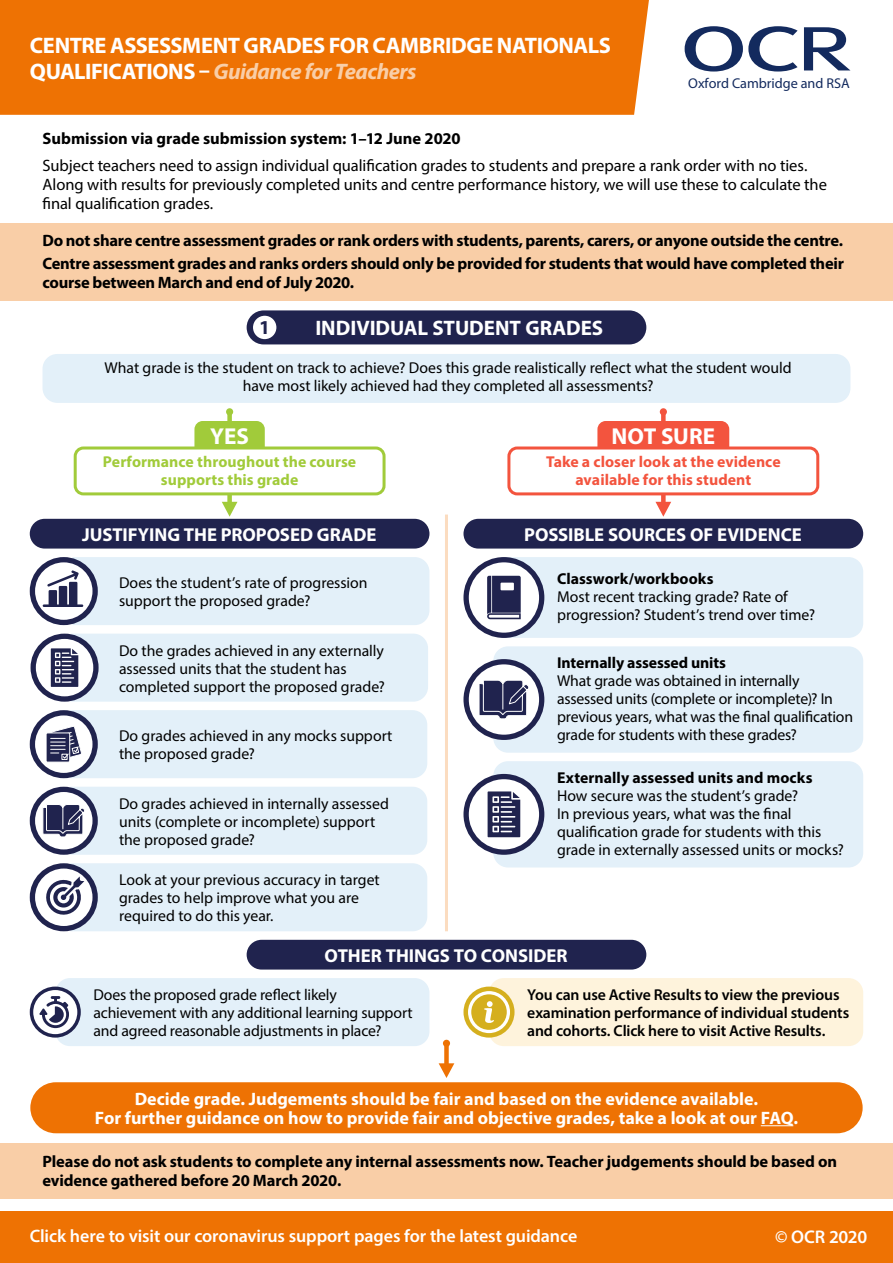
<style>
.page{position:relative;width:893px;height:1263px;background:#fff}
.page>*{position:absolute;margin:0;border:0;box-sizing:border-box;transform-origin:0 0}
.t1{font:700 23.1px "Myriad Pro";letter-spacing:-.005em;color:#fff}
.t2{font:700 22.5px/25.5px "Myriad Pro";letter-spacing:-.015em;color:#fff}
.t3{font:700 21px "Myriad Pro";color:#fff}
.t4{font:700 19.8px "Myriad Pro";color:#20234e}
.t5{font:700 18.75px "Myriad Pro";color:#fff}
.t6{font:600 18.3px "Myriad Pro";letter-spacing:-.01em;color:#fff}
.t7{font:700 18px/18.8px "Myriad Pro";color:#fff;text-align:center}
.t8{font:600 18px "Myriad Pro";letter-spacing:-.005em;color:#fff}
.t9{font:700 16.5px/18.8px "Myriad Pro";letter-spacing:-.015em;color:#000}
.t10{font:16.5px/18.8px "Myriad Pro";letter-spacing:-.005em;color:#000}
.t11{font:15.75px/18px "Myriad Pro";letter-spacing:-.005em;color:#000}
.t12{font:600 15.75px/18px "Myriad Pro";letter-spacing:-.01em;color:#000}
.t13{font:700 15.75px "Myriad Pro";color:#000}
.t14{font:700 15.75px "Myriad Pro";letter-spacing:.005em;color:#f3543e}
.t15{font:700 15.75px/18px "Myriad Pro";letter-spacing:.005em;color:#a1cb3a;text-align:center}
.t16{font:14.25px "Myriad Pro";color:#132a5e}
.s1{font-style:italic;color:#f9cea7}
</style>
<div class="page">
<div style="left:493px;top:761px;width:370px;height:106px;background:#e3f0f9;border-radius:15px"></div>
<div style="left:493px;top:646px;width:370px;height:107px;background:#e3f0f9;border-radius:15px"></div>
<div style="left:43px;top:354px;width:807px;height:49px;background:#e3f0f9;border-radius:15px"></div>
<hr style="left:445px;top:514px;width:3px;height:417px;background:#fbdcc0">
<div style="left:227px;top:412px;width:5px;height:99px;background:#a1cb3a"></div>
<svg style="left:222px;top:502px;width:15px;height:15px"></svg>
<div style="left:194px;top:421px;width:71px;height:25px;background:#a1cb3a"></div>
<div style="left:226px;top:408px;width:7px;height:7px;background:#a1cb3a;border-radius:50%"></div>
<div style="left:75px;top:448px;width:309px;height:46px;background:#fff;border-radius:8px"></div>
<div style="left:74px;top:446px;width:312px;height:49px;border:3px solid #a1cb3a;border-radius:8px"></div>
<svg style="left:32px;top:560px;width:63px;height:62px"></svg>
<div style="left:30px;top:557px;width:68px;height:68px;border:5px solid #20234e;border-radius:50%"></div>
<svg style="left:43px;top:557px;width:386px;height:68px"></svg>
<svg style="left:33px;top:636px;width:63px;height:63px"></svg>
<div style="left:31px;top:634px;width:68px;height:68px;border:5px solid #20234e;border-radius:50%"></div>
<svg style="left:51px;top:634px;width:377px;height:68px"></svg>
<svg style="left:32px;top:866px;width:63px;height:63px"></svg>
<div style="left:30px;top:863px;width:68px;height:68px;border:5px solid #20234e;border-radius:50%"></div>
<svg style="left:44px;top:863px;width:383px;height:68px"></svg>
<svg style="left:466px;top:560px;width:76px;height:75px"></svg>
<div style="left:463px;top:557px;width:81px;height:81px;border:5px solid #20234e;border-radius:50%"></div>
<svg style="left:487px;top:557px;width:376px;height:81px"></svg>
<svg style="left:466px;top:776px;width:76px;height:76px;fill:#fff"></svg>
<div style="left:463px;top:774px;width:81px;height:81px;border:5px solid #20234e;border-radius:50%"></div>
<svg style="left:488px;top:791px;width:32px;height:46px"></svg>
<div style="left:55px;top:978px;width:374px;height:68px;background:#e3f0f9;border-radius:15px"></div>
<div style="left:444px;top:1044px;width:5px;height:25px;background:#ee7203"></div>
<svg style="left:439px;top:1063px;width:15px;height:15px"></svg>
<div style="left:443px;top:1040px;width:7px;height:7px;background:#ee7203;border-radius:50%"></div>
<div style="left:30px;top:1082px;width:833px;height:51px;background:#ee7203;border-radius:26px"></div>
<hr style="left:761px;top:1125px;width:32px;height:1px;background:#fff">
<div style="left:0;top:1212px;width:893px;height:51px;background:#ee7203"></div>
<div style="left:0;top:223px;width:893px;height:78px;background:#f9cea7"></div>
<div style="left:0;top:1143px;width:893px;height:56px;background:#f9cea7"></div>
<div style="left:489px;top:978px;width:374px;height:68px;background:#fef3dc;border-radius:15px"></div>
<svg style="left:466px;top:989px;width:46px;height:46px"></svg>
<div style="left:463px;top:986px;width:51px;height:51px;border:4px solid #d5af1e;border-radius:50%"></div>
<div style="left:471px;top:994px;width:36px;height:36px;background:#d5af1e;border-radius:50%"></div>
<svg style="left:484px;top:1001px;width:10px;height:22px"></svg>
<div style="left:661px;top:412px;width:5px;height:99px;background:#f3543e"></div>
<svg style="left:655px;top:502px;width:16px;height:15px"></svg>
<div style="left:597px;top:421px;width:132px;height:25px;background:#f3543e"></div>
<div style="left:660px;top:408px;width:7px;height:7px;background:#f3543e;border-radius:50%"></div>
<div style="left:509px;top:448px;width:309px;height:46px;background:#fff;border-radius:8px"></div>
<div style="left:507px;top:446px;width:312px;height:49px;border:3px solid #f3543e;border-radius:8px"></div>
<svg style="left:804px;top:27px;width:46px;height:43px"></svg>
<svg style="left:685px;top:26px;width:113px;height:46px"></svg>
<svg style="left:32px;top:789px;width:63px;height:63px"></svg>
<div style="left:30px;top:787px;width:68px;height:68px;border:5px solid #20234e;border-radius:50%"></div>
<svg style="left:42px;top:787px;width:385px;height:68px"></svg>
<svg style="left:32px;top:713px;width:63px;height:62px"></svg>
<div style="left:30px;top:710px;width:68px;height:68px;border:5px solid #20234e;border-radius:50%"></div>
<svg style="left:45px;top:710px;width:382px;height:68px"></svg>
<svg style="left:466px;top:662px;width:76px;height:75px;fill:#fff"></svg>
<div style="left:463px;top:659px;width:81px;height:81px;border:5px solid #20234e;border-radius:50%"></div>
<svg style="left:478px;top:680px;width:52px;height:39px"></svg>
<div style="left:0;top:0;width:649px;height:115px;background:#ee7203"></div>
<div style="left:247px;top:310px;width:399px;height:34px;background:#20234e;border-radius:17px"></div>
<div style="left:253px;top:316px;width:23px;height:23px;background:#fff;border-radius:50%"></div>
<div style="left:30px;top:519px;width:399px;height:30px;background:#20234e;border-radius:15px"></div>
<div style="left:463px;top:519px;width:400px;height:30px;background:#20234e;border-radius:15px"></div>
<div style="left:247px;top:940px;width:399px;height:29px;background:#20234e;border-radius:15px"></div>
<svg style="left:31px;top:988px;width:48px;height:48px"></svg>
<div style="left:30px;top:986px;width:51px;height:51px;border:3px solid #20234e;border-radius:50%"></div>
<svg style="left:39px;top:996px;width:30px;height:32px"></svg>
<p class="t2" style="left:30px;top:32px;width:583px">CENTRE ASSESSMENT GRADES FOR CAMBRIDGE NATIONALS<br>QUALIFICATIONS – <span class="s1">Guidance for Teachers</span></p>
<p class="t16" style="left:688px;top:75px;width:163px">Oxford Cambridge and RSA</p>
<p class="t9" style="left:43px;top:129px;width:420px">Submission via grade submission system: 1–12 June 2020</p>
<p class="t10" style="left:43px;top:156px;width:786px">Subject teachers need to assign individual qualification grades to students and prepare a rank order with no ties.<br>Along with results for previously completed units and centre performance history, we will use these to calculate the final qualification grades.</p>
<p class="t9" style="left:43px;top:231px;width:802px">Do not share centre assessment grades or rank orders with students, parents, carers, or anyone outside the centre.</p>
<p class="t9" style="left:43px;top:254px;width:803px">Centre assessment grades and ranks orders should only be provided for students that would have completed their course between March and end of July 2020.</p>
<p class="t4" style="left:259px;top:314px;width:12px">1</p>
<p class="t3" style="left:315px;top:314px;width:289px">INDIVIDUAL STUDENT GRADES</p>
<p class="t11" style="left:105px;top:359px;width:689px;text-align:center">What grade is the student on track to achieve? Does this grade realistically reflect what the student would have most likely achieved had they completed all assessments?</p>
<p class="t1" style="left:210px;top:421px;width:40px">YES</p>
<p class="t15" style="left:103px;top:452px;width:255px">Performance throughout the course supports this grade</p>
<p class="t1" style="left:612px;top:421px;width:105px">NOT SURE</p>
<p class="t14" style="left:546px;top:451px;width:236px">Take a closer look at the evidence</p>
<p class="t14" style="left:575px;top:469px;width:177px">available for this student</p>
<p class="t5" style="left:82px;top:522px;width:296px">JUSTIFYING THE PROPOSED GRADE</p>
<p class="t5" style="left:524px;top:522px;width:279px">POSSIBLE SOURCES OF EVIDENCE</p>
<p class="t11" style="left:119px;top:573px;width:250px">Does the student’s rate of progression support the proposed grade?</p>
<p class="t11" style="left:119px;top:641px;width:267px">Do the grades achieved in any externally assessed units that the student has completed support the proposed grade?</p>
<p class="t11" style="left:119px;top:726px;width:275px">Do grades achieved in any mocks support the proposed grade?</p>
<p class="t11" style="left:119px;top:794px;width:271px">Do grades achieved in internally assessed units (complete or incomplete) support the proposed grade?</p>
<p class="t11" style="left:119px;top:871px;width:262px">Look at your previous accuracy in target grades to help improve what you are required to do this year.</p>
<p class="t13" style="left:557px;top:568px;width:158px">Classwork/workbooks</p>
<p class="t11" style="left:557px;top:587px;width:260px">Most recent tracking grade? Rate of progression? Student’s trend over time?</p>
<p class="t13" style="left:557px;top:652px;width:171px">Internally assessed units</p>
<p class="t11" style="left:557px;top:671px;width:298px">What grade was obtained in internally assessed units (complete or incomplete)? In previous years, what was the final qualification grade for students with these grades?</p>
<p class="t13" style="left:557px;top:767px;width:257px">Externally assessed units and mocks</p>
<p class="t11" style="left:557px;top:786px;width:288px">How secure was the student’s grade?<br>In previous years, what was the final qualification grade for students with this grade in externally assessed units or mocks?</p>
<p class="t5" style="left:324px;top:943px;width:245px">OTHER THINGS TO CONSIDER</p>
<p class="t11" style="left:94px;top:985px;width:321px">Does the proposed grade reflect likely achievement with any additional learning support and agreed reasonable adjustments in place?</p>
<p class="t12" style="left:527px;top:985px;width:323px">You can use Active Results to view the previous examination performance of individual students and cohorts. Click here to visit Active Results.</p>
<p class="t7" style="left:95px;top:1089px;width:705px">Decide grade. Judgements should be fair and based on the evidence available.<br>For further guidance on how to provide fair and objective grades, take a look at our FAQ.</p>
<p class="t9" style="left:43px;top:1151px;width:796px;line-height:19.8px">Please do not ask students to complete any internal assessments now. Teacher judgements should be based on evidence gathered before 20 March 2020.</p>
<p class="t8" style="left:30px;top:1225px;width:549px">Click here to visit our coronavirus support pages for the latest guidance</p>
<p class="t6" style="left:775px;top:1225px;width:94px">© OCR 2020</p>
</div>
